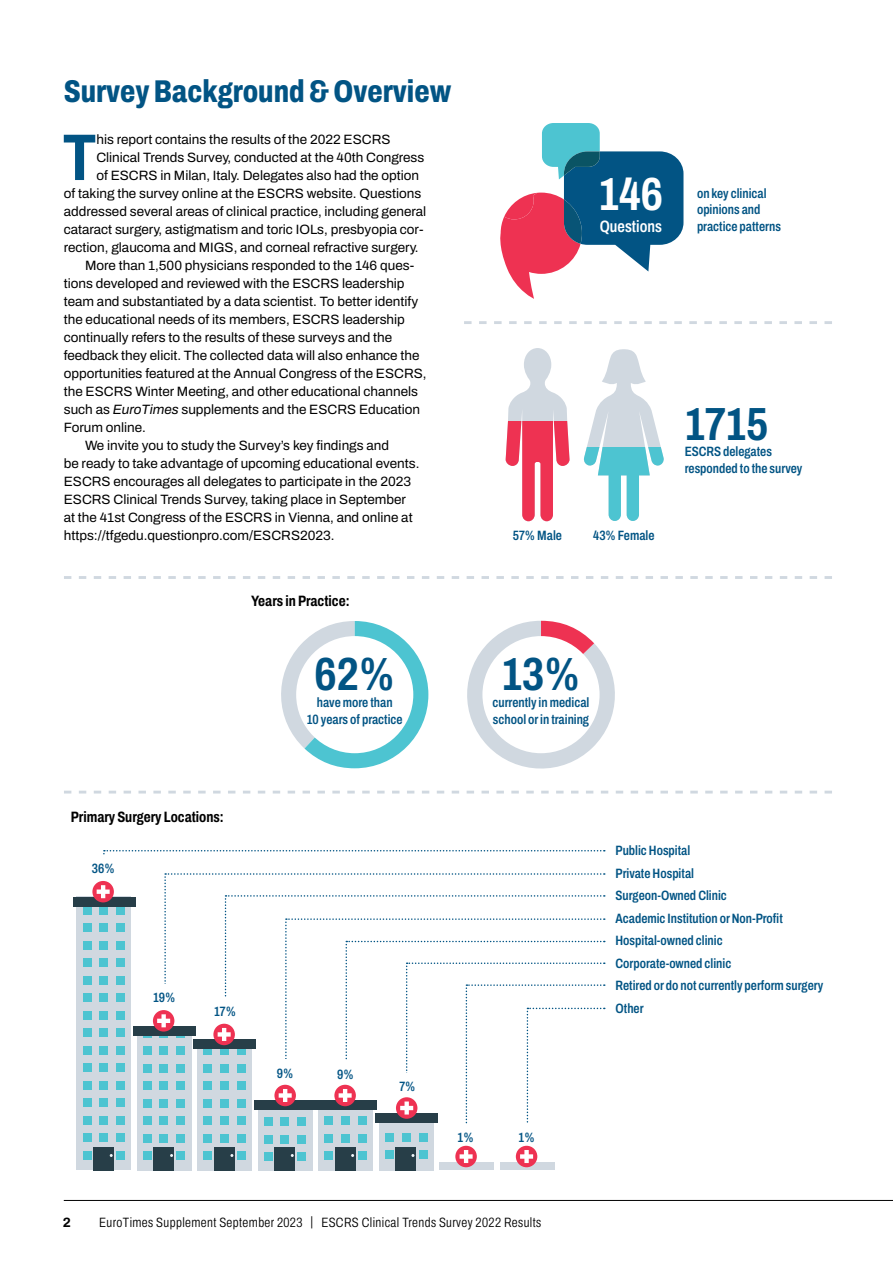
<style>
.page{position:relative;width:893px;height:1263px;background:#fff}
.page>*{position:absolute;margin:0;border:0;box-sizing:border-box;transform-origin:0 0}
.Drop_Cap_Opening_Par{font:700 65.85px "Archivo Condensed";color:#025484}
.Text{font:700 46.5px "Archivo Condensed";color:#025484}
.Text-2{font:700 46.5px "Archivo Condensed";color:#fff}
.Headline{font:800 31.5px "Archivo Condensed";color:#025484}
.Text-3{font:600 16.5px "Archivo Condensed";color:#fff}
.Infographic_Header{font:700 15px "Archivo Condensed";color:#000}
.Body_Copy_Indent{font:13.5px/18px "Archivo";color:#000}
.Drop_Cap_Opening_Par-2{font:13.5px "Archivo";color:#000}
.Infographic_Subhead{font:600 13.5px/16.5px "Archivo Condensed";color:#025484}
.t1{font:300 13.5px "Archivo Condensed";letter-spacing:.03em;color:#000}
.Infographic_small{font:600 13.5px "Archivo Condensed";color:#025484}
.Text-4{font:600 13.5px "Archivo Condensed";color:#025484}
.t2{font:700 13.5px "Archivo";color:#000}
.s1{font-style:italic}
</style>
<div class="page">
<hr style="left:64px;top:1200px;width:829px;height:1px;background:#000">
<svg style="left:500px;top:123px;width:183px;height:176px"></svg>
<svg style="left:281px;top:621px;width:147px;height:147px"></svg>
<div style="left:296px;top:636px;width:117px;height:117px;background:#fff;border-radius:50%"></div>
<svg style="left:467px;top:621px;width:148px;height:148px"></svg>
<div style="left:482px;top:636px;width:118px;height:117px;background:#fff;border-radius:50%"></div>
<svg style="left:464px;top:321px;width:368px;height:3px"></svg>
<svg style="left:64px;top:576px;width:768px;height:3px"></svg>
<svg style="left:64px;top:791px;width:768px;height:2px"></svg>
<div style="left:500px;top:1163px;width:55px;height:7px;background:#d0d8e0"></div>
<div style="left:440px;top:1163px;width:54px;height:7px;background:#d0d8e0"></div>
<div style="left:379px;top:1117px;width:55px;height:53px;background:#d0d8e0"></div>
<div style="left:319px;top:1102px;width:54px;height:68px;background:#d0d8e0"></div>
<div style="left:258px;top:1102px;width:55px;height:68px;background:#d0d8e0"></div>
<div style="left:198px;top:1041px;width:54px;height:129px;background:#d0d8e0"></div>
<div style="left:137px;top:1026px;width:55px;height:144px;background:#d0d8e0"></div>
<div style="left:77px;top:896px;width:54px;height:274px;background:#d0d8e0"></div>
<div style="left:83px;top:906px;width:9px;height:8px;background:#4dc4d1"></div>
<div style="left:83px;top:924px;width:9px;height:8px;background:#4dc4d1"></div>
<div style="left:83px;top:941px;width:9px;height:8px;background:#4dc4d1"></div>
<div style="left:83px;top:958px;width:9px;height:9px;background:#4dc4d1"></div>
<div style="left:83px;top:976px;width:9px;height:8px;background:#4dc4d1"></div>
<div style="left:83px;top:993px;width:9px;height:9px;background:#4dc4d1"></div>
<div style="left:83px;top:1011px;width:9px;height:8px;background:#4dc4d1"></div>
<div style="left:83px;top:1028px;width:9px;height:9px;background:#4dc4d1"></div>
<div style="left:83px;top:1046px;width:9px;height:8px;background:#4dc4d1"></div>
<div style="left:83px;top:1063px;width:9px;height:9px;background:#4dc4d1"></div>
<div style="left:83px;top:1081px;width:9px;height:8px;background:#4dc4d1"></div>
<div style="left:83px;top:1098px;width:9px;height:9px;background:#4dc4d1"></div>
<div style="left:83px;top:1116px;width:9px;height:8px;background:#4dc4d1"></div>
<div style="left:83px;top:1133px;width:9px;height:9px;background:#4dc4d1"></div>
<div style="left:116px;top:1151px;width:9px;height:8px;background:#4dc4d1"></div>
<div style="left:83px;top:1151px;width:9px;height:8px;background:#4dc4d1"></div>
<div style="left:176px;top:1152px;width:9px;height:8px;background:#4dc4d1"></div>
<div style="left:143px;top:1152px;width:9px;height:8px;background:#4dc4d1"></div>
<div style="left:237px;top:1152px;width:8px;height:8px;background:#4dc4d1"></div>
<div style="left:204px;top:1152px;width:8px;height:8px;background:#4dc4d1"></div>
<div style="left:297px;top:1153px;width:9px;height:8px;background:#4dc4d1"></div>
<div style="left:264px;top:1153px;width:9px;height:8px;background:#4dc4d1"></div>
<div style="left:358px;top:1151px;width:8px;height:9px;background:#4dc4d1"></div>
<div style="left:325px;top:1151px;width:8px;height:9px;background:#4dc4d1"></div>
<div style="left:419px;top:1151px;width:8px;height:8px;background:#4dc4d1"></div>
<div style="left:386px;top:1151px;width:8px;height:8px;background:#4dc4d1"></div>
<div style="left:93px;top:1147px;width:21px;height:23px;background:#273e48"></div>
<div style="left:154px;top:1147px;width:20px;height:23px;background:#273e48"></div>
<div style="left:214px;top:1147px;width:20px;height:23px;background:#273e48"></div>
<div style="left:275px;top:1147px;width:20px;height:23px;background:#273e48"></div>
<div style="left:335px;top:1147px;width:20px;height:23px;background:#273e48"></div>
<div style="left:395px;top:1147px;width:20px;height:23px;background:#273e48"></div>
<div style="left:73px;top:897px;width:63px;height:9px;background:#273e48"></div>
<svg style="left:92px;top:881px;width:22px;height:21px"></svg>
<svg style="left:97px;top:850px;width:508px;height:294px"></svg>
<div style="left:455px;top:1146px;width:22px;height:21px;background:#ee3252;border-radius:50%"></div>
<svg style="left:460px;top:1150px;width:13px;height:13px"></svg>
<div style="left:516px;top:1146px;width:21px;height:21px;background:#ee3252;border-radius:50%"></div>
<svg style="left:520px;top:1150px;width:13px;height:13px"></svg>
<svg style="left:506px;top:348px;width:63px;height:173px"></svg>
<svg style="left:583px;top:349px;width:81px;height:172px"></svg>
<p class="Headline" style="left:64px;top:68px;width:389px">Survey Background &amp; Overview</p>
<p class="Drop_Cap_Opening_Par" style="left:63px;top:108px;width:35px">T</p>
<p class="Drop_Cap_Opening_Par-2" style="left:96px;top:129px;width:296px">his report contains the results of the 2022 ESCRS</p>
<p class="Drop_Cap_Opening_Par-2" style="left:96px;top:147px;width:329px">Clinical Trends Survey, conducted at the 40th Congress</p>
<p class="Drop_Cap_Opening_Par-2" style="left:96px;top:165px;width:324px">of ESCRS in Milan, Italy. Delegates also had the option</p>
<p class="Drop_Cap_Opening_Par-2" style="left:64px;top:183px;width:359px">of taking the survey online at the ESCRS website. Questions</p>
<p class="Drop_Cap_Opening_Par-2" style="left:64px;top:201px;width:364px">addressed several areas of clinical practice, including general</p>
<p class="Drop_Cap_Opening_Par-2" style="left:64px;top:219px;width:361px">cataract surgery, astigmatism and toric IOLs, presbyopia cor-</p>
<p class="Drop_Cap_Opening_Par-2" style="left:64px;top:237px;width:356px">rection, glaucoma and MIGS, and corneal refractive surgery.</p>
<p class="Body_Copy_Indent" style="left:64px;top:256px;width:364px;text-indent:21px">More than 1,500 physicians responded to the 146 ques&shy;tions developed and reviewed with the ESCRS leadership team and substantiated by a data scientist. To better identify the educational needs of its members, ESCRS leadership continually refers to the results of these surveys and the feedback they elicit. The collected data will also enhance the opportunities featured at the Annual Congress of the ESCRS, the ESCRS Winter Meeting, and other educational channels such as <span class="s1">EuroTimes</span> supplements and the ESCRS Education Forum online.</p>
<p class="Body_Copy_Indent" style="left:64px;top:436px;width:357px;text-indent:21px">We invite you to study the Survey’s key findings and<br>be ready to take advantage of upcoming educational events.<br>ESCRS encourages all delegates to participate in the 2023<br>ESCRS Clinical Trends Survey, taking place in September at the 41st Congress of the ESCRS in Vienna, and online at https://tfgedu.questionpro.com/ESCRS2023.</p>
<p class="Infographic_Header" style="left:251px;top:589px;width:100px">Years in Practice:</p>
<p class="Text-2" style="left:599px;top:159px;width:66px">146</p>
<p class="Text-3" style="left:600px;top:214px;width:64px">Questions</p>
<p class="Text-4" style="left:513px;top:525px;width:51px">57% Male</p>
<p class="Text-4" style="left:593px;top:525px;width:63px">43% Female</p>
<p class="Text" style="left:502px;top:639px;width:80px">13%</p>
<p class="Infographic_Subhead" style="left:493px;top:711px;width:98px">school or in training</p>
<p class="Text" style="left:315px;top:639px;width:82px">62%</p>
<p class="Infographic_Subhead" style="left:307px;top:694px;width:97px;line-height:17.1px;text-align:center">have more than<br>10 years of practice</p>
<p class="Infographic_Subhead" style="left:493px;top:694px;width:98px">currently in medical</p>
<p class="Infographic_Subhead" style="left:697px;top:185px;width:85px">on key clinical opinions and practice patterns</p>
<p class="Text" style="left:685px;top:389px;width:85px">1715</p>
<p class="Infographic_Subhead" style="left:685px;top:443px;width:119px">ESCRS delegates responded to the survey</p>
<p class="Infographic_Header" style="left:71px;top:805px;width:154px">Primary Surgery Locations:</p>
<p class="Infographic_small" style="left:92px;top:858px;width:24px">36%</p>
<p class="Infographic_small" style="left:153px;top:987px;width:24px">19%</p>
<p class="Infographic_small" style="left:214px;top:1001px;width:23px">17%</p>
<p class="Infographic_small" style="left:277px;top:1063px;width:18px">9%</p>
<p class="Infographic_small" style="left:337px;top:1064px;width:18px">9%</p>
<p class="Infographic_small" style="left:399px;top:1076px;width:18px">7%</p>
<p class="Infographic_small" style="left:458px;top:1127px;width:18px">1%</p>
<p class="Infographic_small" style="left:519px;top:1127px;width:18px">1%</p>
<p class="t2" style="left:63px;top:1213px;width:10px">2</p>
<p class="t1" style="left:99px;top:1212px;width:444px">EuroTimes Supplement September 2023 | ESCRS Clinical Trends Survey 2022 Results</p>
<p class="Infographic_Subhead" style="left:615px;top:842px;width:76px">Public Hospital</p>
<p class="Infographic_Subhead" style="left:615px;top:865px;width:80px">Private Hospital</p>
<p class="Infographic_Subhead" style="left:615px;top:887px;width:113px">Surgeon-Owned Clinic</p>
<p class="Infographic_Subhead" style="left:615px;top:910px;width:169px">Academic Institution or Non-Profit</p>
<p class="Infographic_Subhead" style="left:615px;top:932px;width:109px">Hospital-owned clinic</p>
<p class="Infographic_Subhead" style="left:615px;top:955px;width:117px">Corporate-owned clinic</p>
<p class="Infographic_Subhead" style="left:615px;top:977px;width:209px">Retired or do not currently perform surgery</p>
<p class="Infographic_Subhead" style="left:615px;top:1000px;width:30px">Other</p>
</div>
